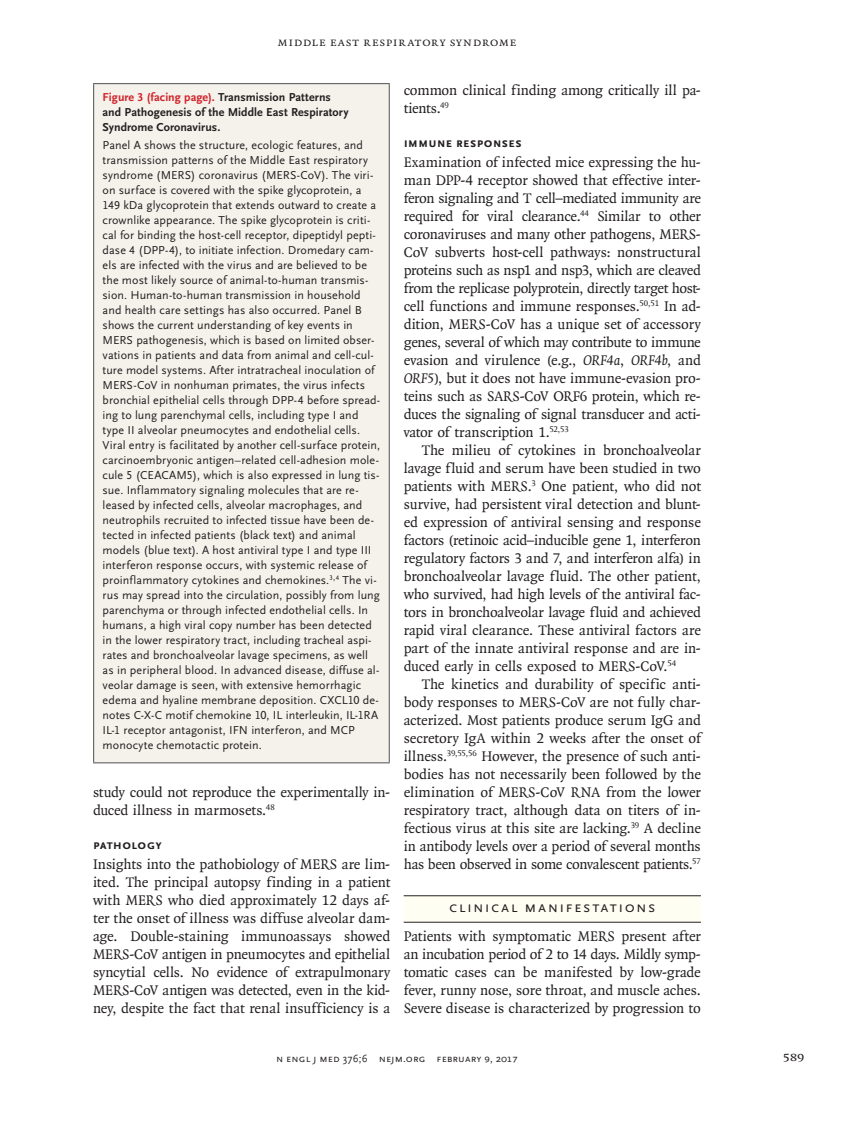
<style>
.page{position:relative;width:851px;height:1134px;background:#fff}
.page>*{position:absolute;margin:0;border:0;box-sizing:border-box;transform-origin:0 0}
.t1{font:15.75px "OTNEJM Scala Sans LF Small Cap";letter-spacing:.09em;color:#231f20}
.t2{font:15px/18px "OTNEJM Quadraat";letter-spacing:-.01em;color:#231f20;text-align:justify}
.t3{font:14.25px "OTNEJM Quadraat Cap";color:#231f20}
.t4{font:700 13.5px "OTNEJM Scala Sans Small LF Cap";letter-spacing:.015em;color:#231f20}
.t5{font:12.75px "OTNEJM Quadraat Small Cap";letter-spacing:.05em;color:#231f20}
.t6{font:12px/15px "OTNEJM Scala Sans LF";letter-spacing:.01em;color:#231f20}
.t7{font:700 12px/15px "OTNEJM Scala Sans LF";letter-spacing:.005em;color:#231f20}
.t8{font:10.8px "OTNEJM Scala Sans LF Cap";letter-spacing:.01em;color:#231f20}
.s1{color:#d1232a}
.s2{font-style:italic}
.s3{font-family:"OTNEJM Scala Sans OSF"}
.s4{font-family:"OTNEJM Scala Sans LF Small Cap"}
</style>
<div class="page">
<div style="left:404px;top:896px;width:296px;height:26px;background:#fffef2"></div>
<hr style="left:404px;top:895px;width:296px;height:1px;background:#231f20">
<hr style="left:404px;top:922px;width:296px;height:1px;background:#231f20">
<div style="left:94px;top:84px;width:295px;height:679px;background:#f5f1eb"></div>
<hr style="left:93px;top:83px;width:297px;height:1px;background:#636366">
<hr style="left:93px;top:84px;width:1px;height:678px;background:#636366">
<hr style="left:388px;top:84px;width:2px;height:678px;background:#636366">
<hr style="left:93px;top:762px;width:297px;height:1px;background:#636366">
<p class="t5" style="left:277px;top:35px;width:240px">Middle East Respiratory Syndrome</p>
<p class="t7" style="left:103px;top:90px;width:247px"><span class="s1">Figure 3 (facing page).</span> Transmission Patterns and Pathogenesis of the Middle East Respiratory<br>Syndrome Coronavirus.</p>
<p class="t6" style="left:103px;top:138px;width:279px">Panel A shows the structure, ecologic features, and transmission patterns of the Middle East respiratory syndrome (MERS) coronavirus (MERS-CoV). The viri‑ on surface is covered with the spike glycoprotein, a 149 kDa glycoprotein that extends outward to create a crownlike appearance. The spike glycoprotein is criti‑ cal for binding the host-cell receptor, dipeptidyl pepti‑ dase 4 (DPP-4), to initiate infection. Dromedary cam‑ els are infected with the virus and are believed to be the most likely source of animal-to-human transmis‑ sion. Human-to-human transmission in household and health care settings has also occurred. Panel B shows the current understanding of key events in MERS pathogenesis, which is based on limited obser‑ vations in patients and data from animal and cell-cul‑ ture model systems. After intratracheal inoculation of MERS-CoV in nonhuman primates, the virus infects bronchial epithelial cells through DPP-4 before spread‑ ing to lung parenchymal cells, including type I and type II alveolar pneumocytes and endothelial cells.<br>Viral entry is facilitated by another cell-surface protein, carcinoembryonic antigen–related cell-adhesion mole‑ cule 5 (CEACAM5), which is also expressed in lung tis‑ sue. Inflammatory signaling molecules that are re‑ leased by infected cells, alveolar macrophages, and neutrophils recruited to infected tissue have been de‑ tected in infected patients (black text) and animal models (blue text). A host antiviral type I and type III interferon response occurs, with systemic release of proinflammatory cytokines and chemokines.<sup>3</sup><sup>,</sup><sup>4</sup> The vi‑ rus may spread into the circulation, possibly from lung parenchyma or through infected endothelial cells. In humans, a high viral copy number has been detected in the lower respiratory tract, including tracheal aspi‑ rates and bronchoalveolar lavage specimens, as well as in peripheral blood. In advanced disease, diffuse al‑ veolar damage is seen, with extensive hemorrhagic edema and hyaline membrane deposition. CXCL10 de‑ notes C-X-C motif chemokine 10, IL interleukin, IL-1RA IL-1 receptor antagonist, IFN interferon, and MCP monocyte chemotactic protein.</p>
<p class="t2" style="left:93px;top:783px;width:298px">study could not reproduce the experimentally in&shy;duced illness in marmosets.<sup>48</sup></p>
<p class="t4" style="left:93px;top:837px;width:70px">Pathology</p>
<p class="t2" style="left:93px;top:855px;width:299px">Insights into the pathobiology of MERS are lim&shy;ited. The principal autopsy finding in a patient with MERS who died approximately 12 days af&shy;ter the onset of illness was diffuse alveolar dam&shy;age. Double-staining immunoassays showed MERS-CoV antigen in pneumocytes and epithelial syncytial cells. No evidence of extrapulmonary MERS-CoV antigen was detected, even in the kid&shy;ney, despite the fact that renal insufficiency is a</p>
<p class="t2" style="left:404px;top:81px;width:298px">common clinical finding among critically ill pa&shy;tients.<sup>49</sup></p>
<p class="t4" style="left:404px;top:135px;width:119px">Immune Responses</p>
<p class="t2" style="left:403px;top:153px;width:299px">Examination of infected mice expressing the hu&shy;man DPP-4 receptor showed that effective inter&shy;feron signaling and T cell–mediated immunity are required for viral clearance.<sup>44</sup> Similar to other coronaviruses and many other pathogens, MERS-CoV subverts host-cell pathways: nonstructural proteins such as nsp1 and nsp3, which are cleaved from the replicase polyprotein, directly target host&shy;cell functions and immune responses.<sup>50,51</sup> In ad&shy;dition, MERS-CoV has a unique set of accessory genes, several of which may contribute to immune evasion and virulence (e.g., <span class="s2">ORF4a</span>, <span class="s2">ORF4b</span>, and <span class="s2">ORF5</span>), but it does not have immune-evasion pro&shy;teins such as SARS-CoV ORF6 protein, which re&shy;duces the signaling of signal transducer and acti&shy;vator of transcription 1.<sup>52,53</sup></p>
<p class="t2" style="left:404px;top:441px;width:299px;text-indent:18px">The milieu of cytokines in bronchoalveolar lavage fluid and serum have been studied in two patients with MERS.<sup>3</sup> One patient, who did not survive, had persistent viral detection and blunt&shy;ed expression of antiviral sensing and response factors (retinoic acid–inducible gene 1, interferon regulatory factors 3 and 7, and interferon alfa) in bronchoalveolar lavage fluid. The other patient, who survived, had high levels of the antiviral fac&shy;tors in bronchoalveolar lavage fluid and achieved rapid viral clearance. These antiviral factors are part of the innate antiviral response and are in&shy;duced early in cells exposed to MERS-CoV.<sup>54</sup></p>
<p class="t2" style="left:404px;top:675px;width:299px;text-indent:18px">The kinetics and durability of specific anti&shy;body responses to MERS-CoV are not fully char&shy;acterized. Most patients produce serum IgG and secretory IgA within 2 weeks after the onset of illness.<sup>39,55,56</sup> However, the presence of such anti&shy;bodies has not necessarily been followed by the elimination of MERS-CoV RNA from the lower respiratory tract, although data on titers of in&shy;fectious virus at this site are lacking.<sup>39</sup> A decline in antibody levels over a period of several months has been observed in some convalescent patients.<sup>57</sup></p>
<p class="t1" style="left:449px;top:898px;width:208px">Clinical Manifestations</p>
<p class="t2" style="left:404px;top:927px;width:299px">Patients with symptomatic MERS present after an incubation period of 2 to 14 days. Mildly symp&shy;tomatic cases can be manifested by low-grade fever, runny nose, sore throat, and muscle aches.<br>Severe disease is characterized by progression to</p>
<p class="t8" style="left:276px;top:1053px;width:243px">n engl j med <span class="s3">376;6</span> nejm.org <span class="s4">February 9, 2017</span></p>
<p class="t3" style="left:782px;top:1048px;width:23px">589</p>
</div>
